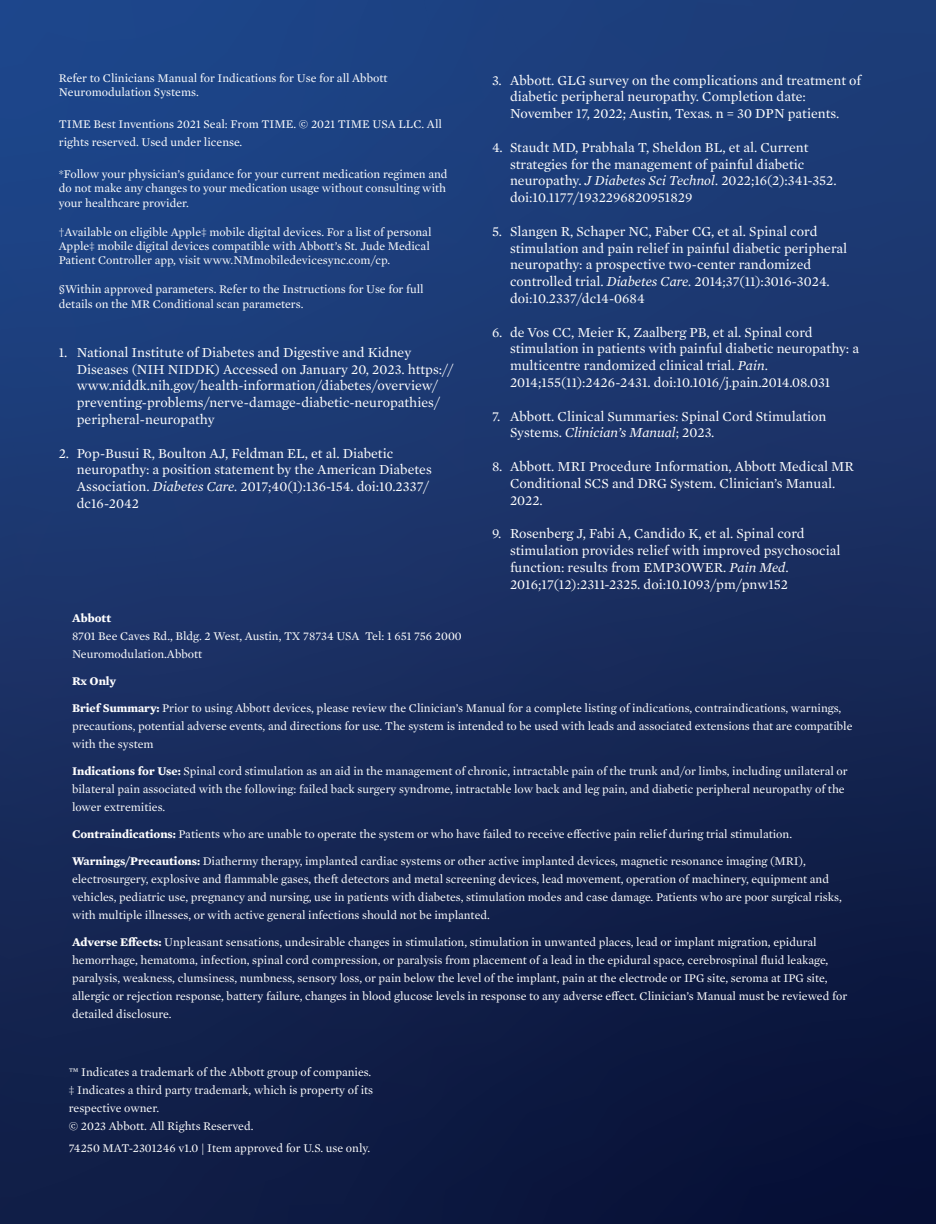
<style>
.page{position:relative;width:936px;height:1224px;background:#fff}
.page>*{position:absolute;margin:0;border:0;box-sizing:border-box;transform-origin:0 0}
.t1{font:14px/16.8px "Mercury Text G1";color:#fff}
.Back_Cover{font:12px/18px "Mercury Text G1";color:#fff}
.t2{font:700 12px "Mercury Text G1";color:#fff}
.s1{font-style:italic}
.s2{font-weight:700}
</style>
<div class="page">
<div style="left:0;top:0;width:936px;height:1224px;background:linear-gradient(to bottom,#214688,#0d163a)"></div>
<p class="Back_Cover" style="left:59px;top:70px;width:330px;line-height:14.4px">Refer to Clinicians Manual for Indications for Use for all Abbott<br>Neuromodulation Systems.</p>
<p class="Back_Cover" style="left:59px;top:115px;width:385px">TIME Best Inventions 2021 Seal: From TIME. © 2021 TIME USA LLC. All rights reserved. Used under license.</p>
<p class="Back_Cover" style="left:59px;top:166px;width:390px;line-height:14.4px;text-align:justify">*Follow your physician’s guidance for your current medication regimen and do not make any changes to your medication usage without consulting with your healthcare provider.</p>
<p class="Back_Cover" style="left:59px;top:224px;width:374px;line-height:14.4px">†Available on eligible Apple‡ mobile digital devices. For a list of personal<br>Apple‡ mobile digital devices compatible with Abbott’s St. Jude Medical<br>Patient Controller app, visit www.NMmobiledevicesync.com/cp.</p>
<p class="Back_Cover" style="left:59px;top:281px;width:366px;line-height:14.4px">§Within approved parameters. Refer to the Instructions for Use for full details on the MR Conditional scan parameters.</p>
<p class="t1" style="left:77px;top:343px;width:378px;text-indent:-18px">1. National Institute of Diabetes and Digestive and Kidney Diseases (NIH NIDDK) Accessed on January 20, 2023. https:// www.niddk.nih.gov/health-information/diabetes/overview/ preventing-problems/nerve-damage-diabetic-neuropathies/ peripheral-neuropathy</p>
<p class="t1" style="left:77px;top:444px;width:357px;text-indent:-18px">2. Pop-Busui R, Boulton AJ, Feldman EL, et al. Diabetic neuropathy: a position statement by the American Diabetes Association. <span class="s1">Diabetes Care.</span> 2017;40(1):136-154. doi:10.2337/ dc16-2042</p>
<p class="t1" style="left:510px;top:71px;width:353px;text-indent:-18px">3. Abbott. GLG survey on the complications and treatment of diabetic peripheral neuropathy. Completion date:<br>November 17, 2022; Austin, Texas. n = 30 DPN patients.</p>
<p class="t1" style="left:510px;top:138px;width:328px;text-indent:-18px">4. Staudt MD, Prabhala T, Sheldon BL, et al. Current strategies for the management of painful diabetic neuropathy. <span class="s1">J Diabetes Sci Technol.</span> 2022;16(2):341-352. doi:10.1177/1932296820951829</p>
<p class="t1" style="left:510px;top:222px;width:339px;text-indent:-18px">5. Slangen R, Schaper NC, Faber CG, et al. Spinal cord stimulation and pain relief in painful diabetic peripheral neuropathy: a prospective two-center randomized controlled trial. <span class="s1">Diabetes Care.</span> 2014;37(11):3016-3024. doi:10.2337/dc14-0684</p>
<p class="t1" style="left:510px;top:323px;width:351px;text-indent:-18px">6. de Vos CC, Meier K, Zaalberg PB, et al. Spinal cord stimulation in patients with painful diabetic neuropathy: a multicentre randomized clinical trial. <span class="s1">Pain</span>.<br>2014;155(11):2426-2431. doi:10.1016/j.pain.2014.08.031</p>
<p class="t1" style="left:510px;top:407px;width:318px;text-indent:-18px">7. Abbott. Clinical Summaries: Spinal Cord Stimulation<br>Systems. <span class="s1">Clinician’s Manual</span>; 2023.</p>
<p class="t1" style="left:510px;top:457px;width:345px;text-indent:-18px">8. Abbott. MRI Procedure Information, Abbott Medical MR<br>Conditional SCS and DRG System. Clinician’s Manual.<br>2022.</p>
<p class="t1" style="left:510px;top:524px;width:332px;text-indent:-18px">9. Rosenberg J, Fabi A, Candido K, et al. Spinal cord stimulation provides relief with improved psychosocial function: results from EMP3OWER. <span class="s1">Pain Med</span>.<br>2016;17(12):2311-2325. doi:10.1093/pm/pnw152</p>
<p class="Back_Cover" style="left:72px;top:608px;width:391px"><span class="s2">Abbott<br></span>8701 Bee Caves Rd., Bldg. 2 West, Austin, TX 78734 USA Tel: 1 651 756 2000<br>Neuromodulation.Abbott</p>
<p class="t2" style="left:72px;top:672px;width:46px">Rx Only</p>
<p class="Back_Cover" style="left:72px;top:698px;width:782px"><span class="s2">Brief Summary:</span> Prior to using Abbott devices, please review the Clinician’s Manual for a complete listing of indications, contraindications, warnings, precautions, potential adverse events, and directions for use. The system is intended to be used with leads and associated extensions that are compatible with the system</p>
<p class="Back_Cover" style="left:72px;top:761px;width:777px"><span class="s2">Indications for Use:</span> Spinal cord stimulation as an aid in the management of chronic, intractable pain of the trunk and/or limbs, including unilateral or bilateral pain associated with the following: failed back surgery syndrome, intractable low back and leg pain, and diabetic peripheral neuropathy of the lower extremities.</p>
<p class="Back_Cover" style="left:72px;top:824px;width:722px"><span class="s2">Contraindications:</span> Patients who are unable to operate the system or who have failed to receive effective pain relief during trial stimulation.</p>
<p class="Back_Cover" style="left:72px;top:851px;width:771px"><span class="s2">Warnings/Precautions:</span> Diathermy therapy, implanted cardiac systems or other active implanted devices, magnetic resonance imaging (MRI), electrosurgery, explosive and flammable gases, theft detectors and metal screening devices, lead movement, operation of machinery, equipment and vehicles, pediatric use, pregnancy and nursing, use in patients with diabetes, stimulation modes and case damage. Patients who are poor surgical risks, with multiple illnesses, or with active general infections should not be implanted.</p>
<p class="Back_Cover" style="left:72px;top:932px;width:777px"><span class="s2">Adverse Effects:</span> Unpleasant sensations, undesirable changes in stimulation, stimulation in unwanted places, lead or implant migration, epidural hemorrhage, hematoma, infection, spinal cord compression, or paralysis from placement of a lead in the epidural space, cerebrospinal fluid leakage, paralysis, weakness, clumsiness, numbness, sensory loss, or pain below the level of the implant, pain at the electrode or IPG site, seroma at IPG site, allergic or rejection response, battery failure, changes in blood glucose levels in response to any adverse effect. Clinician’s Manual must be reviewed for detailed disclosure.</p>
<p class="Back_Cover" style="left:69px;top:1062px;width:304px">™ Indicates a trademark of the Abbott group of companies.</p>
<p class="Back_Cover" style="left:69px;top:1080px;width:306px">‡ Indicates a third party trademark, which is property of its respective owner.</p>
<p class="Back_Cover" style="left:69px;top:1116px;width:186px">© 2023 Abbott. All Rights Reserved.</p>
<p class="Back_Cover" style="left:69px;top:1138px;width:303px">74250 MAT-2301246 v1.0 | Item approved for U.S. use only.</p>
</div>
